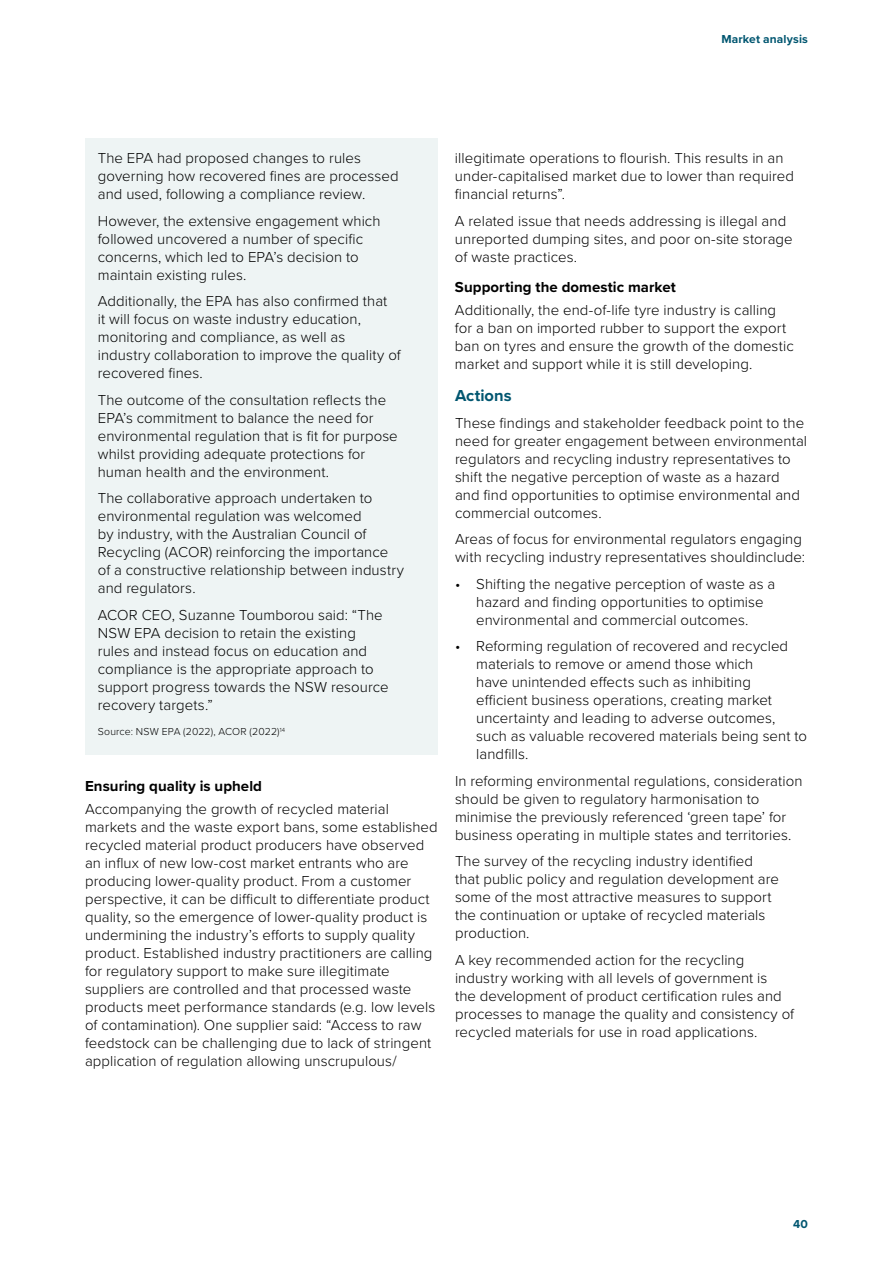
<style>
.page{position:relative;width:893px;height:1263px;background:#fff}
.page>*{position:absolute;margin:0;border:0;box-sizing:border-box;transform-origin:0 0}
.t1{font:700 16.5px "Proxima Nova";color:#005670}
.t2{font:300 15px/18px "Proxima Nova";letter-spacing:.005em;color:#000}
.t3{font:700 15px "Proxima Nova";letter-spacing:.005em;color:#000}
.t4{font:700 12px "Proxima Nova";letter-spacing:.01em;color:#005670}
.t5{font:300 10.5px "Proxima Nova";letter-spacing:.01em;color:#000}
</style>
<div class="page">
<div style="left:85px;top:138px;width:353px;height:81px;background:#eef4f4"></div>
<div style="left:85px;top:201px;width:353px;height:99px;background:#eef4f4"></div>
<div style="left:85px;top:281px;width:353px;height:117px;background:#eef4f4"></div>
<div style="left:85px;top:380px;width:353px;height:117px;background:#eef4f4"></div>
<div style="left:85px;top:478px;width:353px;height:135px;background:#eef4f4"></div>
<div style="left:85px;top:595px;width:353px;height:135px;background:#eef4f4"></div>
<div style="left:85px;top:714px;width:353px;height:40px;background:#eef4f4"></div>
<p class="t4" style="left:721px;top:30px;width:88px">Market analysis</p>
<p class="t2" style="left:98px;top:148px;width:302px">The EPA had proposed changes to rules governing how recovered fines are processed and used, following a compliance review.</p>
<p class="t2" style="left:98px;top:211px;width:284px">However, the extensive engagement which followed uncovered a number of specific concerns, which led to EPA’s decision to maintain existing rules.</p>
<p class="t2" style="left:98px;top:291px;width:305px">Additionally, the EPA has also confirmed that<br>it will focus on waste industry education, monitoring and compliance, as well as industry collaboration to improve the quality of recovered fines.</p>
<p class="t2" style="left:98px;top:390px;width:301px">The outcome of the consultation reflects the EPA’s commitment to balance the need for environmental regulation that is fit for purpose whilst providing adequate protections for human health and the environment.</p>
<p class="t2" style="left:98px;top:488px;width:308px">The collaborative approach undertaken to environmental regulation was welcomed<br>by industry, with the Australian Council of Recycling (ACOR) reinforcing the importance of a constructive relationship between industry and regulators.</p>
<p class="t2" style="left:98px;top:605px;width:292px">ACOR CEO, Suzanne Toumborou said: “The NSW EPA decision to retain the existing rules and instead focus on education and compliance is the appropriate approach to support progress towards the NSW resource recovery targets.”</p>
<p class="t5" style="left:98px;top:724px;width:189px">Source: NSW EPA (2022), ACOR (2022)<sup>14</sup></p>
<p class="t3" style="left:85px;top:775px;width:178px">Ensuring quality is upheld</p>
<p class="t2" style="left:85px;top:799px;width:354px">Accompanying the growth of recycled material markets and the waste export bans, some established recycled material product producers have observed an influx of new low-cost market entrants who are producing lower-quality product. From a customer perspective, it can be difficult to differentiate product quality, so the emergence of lower-quality product is undermining the industry’s efforts to supply quality product. Established industry practitioners are calling for regulatory support to make sure illegitimate suppliers are controlled and that processed waste products meet performance standards (e.g. low levels of contamination). One supplier said: “Access to raw feedstock can be challenging due to lack of stringent application of regulation allowing unscrupulous/</p>
<p class="t2" style="left:455px;top:148px;width:341px">illegitimate operations to flourish. This results in an under-capitalised market due to lower than required financial returns”.</p>
<p class="t2" style="left:455px;top:211px;width:339px">A related issue that needs addressing is illegal and unreported dumping sites, and poor on-site storage of waste practices.</p>
<p class="t3" style="left:455px;top:276px;width:222px">Supporting the domestic market</p>
<p class="t2" style="left:455px;top:300px;width:340px">Additionally, the end-of-life tyre industry is calling for a ban on imported rubber to support the export ban on tyres and ensure the growth of the domestic market and support while it is still developing.</p>
<p class="t1" style="left:455px;top:383px;width:58px">Actions</p>
<p class="t2" style="left:455px;top:413px;width:354px">These findings and stakeholder feedback point to the need for greater engagement between environmental regulators and recycling industry representatives to shift the negative perception of waste as a hazard and find opportunities to optimise environmental and commercial outcomes.</p>
<p class="t2" style="left:455px;top:529px;width:352px">Areas of focus for environmental regulators engaging with recycling industry representatives shouldinclude:</p>
<p class="t2" style="left:476px;top:574px;width:300px;text-indent:-21px">• Shifting the negative perception of waste as a hazard and finding opportunities to optimise environmental and commercial outcomes.</p>
<p class="t2" style="left:476px;top:636px;width:332px;text-indent:-21px">• Reforming regulation of recovered and recycled materials to remove or amend those which<br>have unintended effects such as inhibiting<br>efficient business operations, creating market uncertainty and leading to adverse outcomes, such as valuable recovered materials being sent to landfills.</p>
<p class="t2" style="left:455px;top:771px;width:349px">In reforming environmental regulations, consideration should be given to regulatory harmonisation to minimise the previously referenced ‘green tape’ for business operating in multiple states and territories.</p>
<p class="t2" style="left:455px;top:851px;width:325px">The survey of the recycling industry identified that public policy and regulation development are some of the most attractive measures to support the continuation or uptake of recycled materials production.</p>
<p class="t2" style="left:455px;top:950px;width:341px">A key recommended action for the recycling industry working with all levels of government is<br>the development of product certification rules and processes to manage the quality and consistency of recycled materials for use in road applications.</p>
<p class="t4" style="left:793px;top:1215px;width:16px">40</p>
</div>
